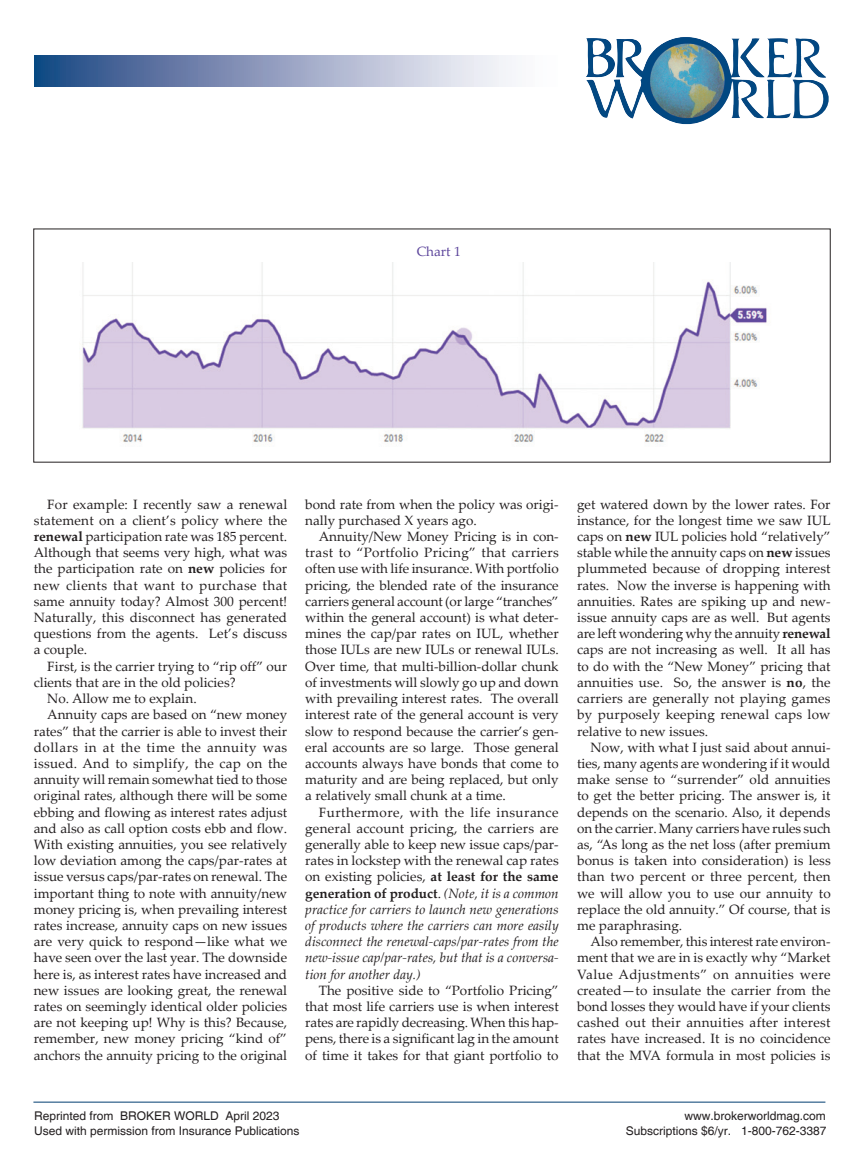
<style>
.page{position:relative;width:864px;height:1175px;background:#fff}
.page>*{position:absolute;margin:0;border:0;box-sizing:border-box;transform-origin:0 0}
.TEXT{font:13.5px/16.2px "Palatino Linotype";color:#231f20;text-align:justify}
.TEXT-2{font:italic 13.5px/16.2px "Palatino Linotype";color:#231f20;text-align:justify}
.TEXT-3{font:13.5px "Palatino Linotype";color:#5d469c}
.Folio{font:12px "Helvetica";color:#231f20}
.s1{font-weight:700}
.s2{font-style:normal}
.s3{font-weight:700;font-style:normal}
</style>
<div class="page">
<img style="left:82px;top:262px;width:685px;height:180px">
<svg style="left:34px;top:56px;width:478px;height:30px;background:#8e9ebf"></svg>
<img style="left:586px;top:37px;width:178px;height:88px">
<hr style="left:33px;top:1101px;width:792px;height:1px;background:#013c70">
<p class="TEXT-3" style="left:417px;top:242px;width:46px">Chart 1</p>
<p class="TEXT" style="left:34px;top:495px;width:255px;text-indent:14px">For example: I recently saw a renewal statement on a client’s policy where the <span class="s1">renewal</span> participation rate was 185 percent.<br>Although that seems very high, what was the participation rate on <span class="s1">new</span> policies for new clients that want to purchase that same annuity today? Almost 300 percent!<br>Naturally, this disconnect has generated questions from the agents. Let’s discuss a couple.</p>
<p class="TEXT" style="left:34px;top:657px;width:255px;text-indent:14px">First, is the carrier trying to “rip off” our clients that are in the old policies?</p>
<p class="TEXT" style="left:47px;top:690px;width:151px">No. Allow me to explain.</p>
<p class="TEXT" style="left:34px;top:706px;width:255px;text-indent:14px">Annuity caps are based on “new money rates” that the carrier is able to invest their dollars in at the time the annuity was issued. And to simplify, the cap on the annuity will remain somewhat tied to those original rates, although there will be some ebbing and flowing as interest rates adjust and also as call option costs ebb and flow.<br>With existing annuities, you see relatively low deviation among the caps/par-rates at issue versus caps/par-rates on renewal. The important thing to note with annuity/new money pricing is, when prevailing interest rates increase, annuity caps on new issues are very quick to respond—like what we have seen over the last year. The downside here is, as interest rates have increased and new issues are looking great, the renewal rates on seemingly identical older policies are not keeping up! Why is this? Because, remember, new money pricing “kind of” anchors the annuity pricing to the original</p>
<p class="TEXT" style="left:305px;top:495px;width:255px">bond rate from when the policy was origi&shy;nally purchased X years ago.</p>
<p class="TEXT" style="left:305px;top:528px;width:255px;text-indent:14px">Annuity/New Money Pricing is in con&shy;trast to “Portfolio Pricing” that carriers often use with life insurance. With portfolio pricing, the blended rate of the insurance carriers general account (or large “tranches” within the general account) is what deter&shy;mines the cap/par rates on IUL, whether those IULs are new IULs or renewal IULs.<br>Over time, that multi-billion-dollar chunk of investments will slowly go up and down with prevailing interest rates. The overall interest rate of the general account is very slow to respond because the carrier’s gen&shy;eral accounts are so large. Those general accounts always have bonds that come to maturity and are being replaced, but only a relatively small chunk at a time.</p>
<p class="TEXT-2" style="left:305px;top:803px;width:255px;text-indent:14px"><span class="s2">Furthermore, with the life insurance general account pricing, the carriers are generally able to keep new issue caps/par&shy;rates in lockstep with the renewal cap rates on existing policies,</span> <span class="s3">at least for the same generation of product</span><span class="s2">.</span> (Note, it is a common practice for carriers to launch new generations of products where the carriers can more easily disconnect the renewal-caps/par-rates from the new-issue cap/par-rates, but that is a conversa&shy;tion for another day.)</p>
<p class="TEXT" style="left:305px;top:981px;width:255px;text-indent:14px">The positive side to “Portfolio Pricing” that most life carriers use is when interest rates are rapidly decreasing. When this hap&shy;pens, there is a significant lag in the amount of time it takes for that giant portfolio to</p>
<p class="TEXT" style="left:577px;top:495px;width:255px">get watered down by the lower rates. For instance, for the longest time we saw IUL caps on <span class="s1">new</span> IUL policies hold “relatively” stable while the annuity caps on <span class="s1">new</span> issues plummeted because of dropping interest rates. Now the inverse is happening with annuities. Rates are spiking up and new&shy;issue annuity caps are as well. But agents are left wondering why the annuity <span class="s1">renewal </span>caps are not increasing as well. It all has to do with the “New Money” pricing that annuities use. So, the answer is <span class="s1">no</span>, the carriers are generally not playing games by purposely keeping renewal caps low relative to new issues.</p>
<p class="TEXT" style="left:577px;top:738px;width:255px;text-indent:14px">Now, with what I just said about annui&shy;ties, many agents are wondering if it would make sense to “surrender” old annuities to get the better pricing. The answer is, it depends on the scenario. Also, it depends on the carrier. Many carriers have rules such as, “As long as the net loss (after premium bonus is taken into consideration) is less than two percent or three percent, then we will allow you to use our annuity to replace the old annuity.” Of course, that is me paraphrasing.</p>
<p class="TEXT" style="left:577px;top:933px;width:255px;text-indent:14px">Also remember, this interest rate environ&shy;ment that we are in is exactly why “Market Value Adjustments” on annuities were created—to insulate the carrier from the bond losses they would have if your clients cashed out their annuities after interest rates have increased. It is no coincidence that the MVA formula in most policies is</p>
<p class="Folio" style="left:685px;top:1108px;width:143px">www.brokerworldmag.com</p>
<p class="Folio" style="left:34px;top:1109px;width:247px">Reprinted from BROKER WORLD April 2023</p>
<p class="Folio" style="left:34px;top:1124px;width:267px">Used with permission from Insurance Publications</p>
<p class="Folio" style="left:626px;top:1124px;width:202px">Subscriptions $6/yr. 1-800-762-3387</p>
</div>
